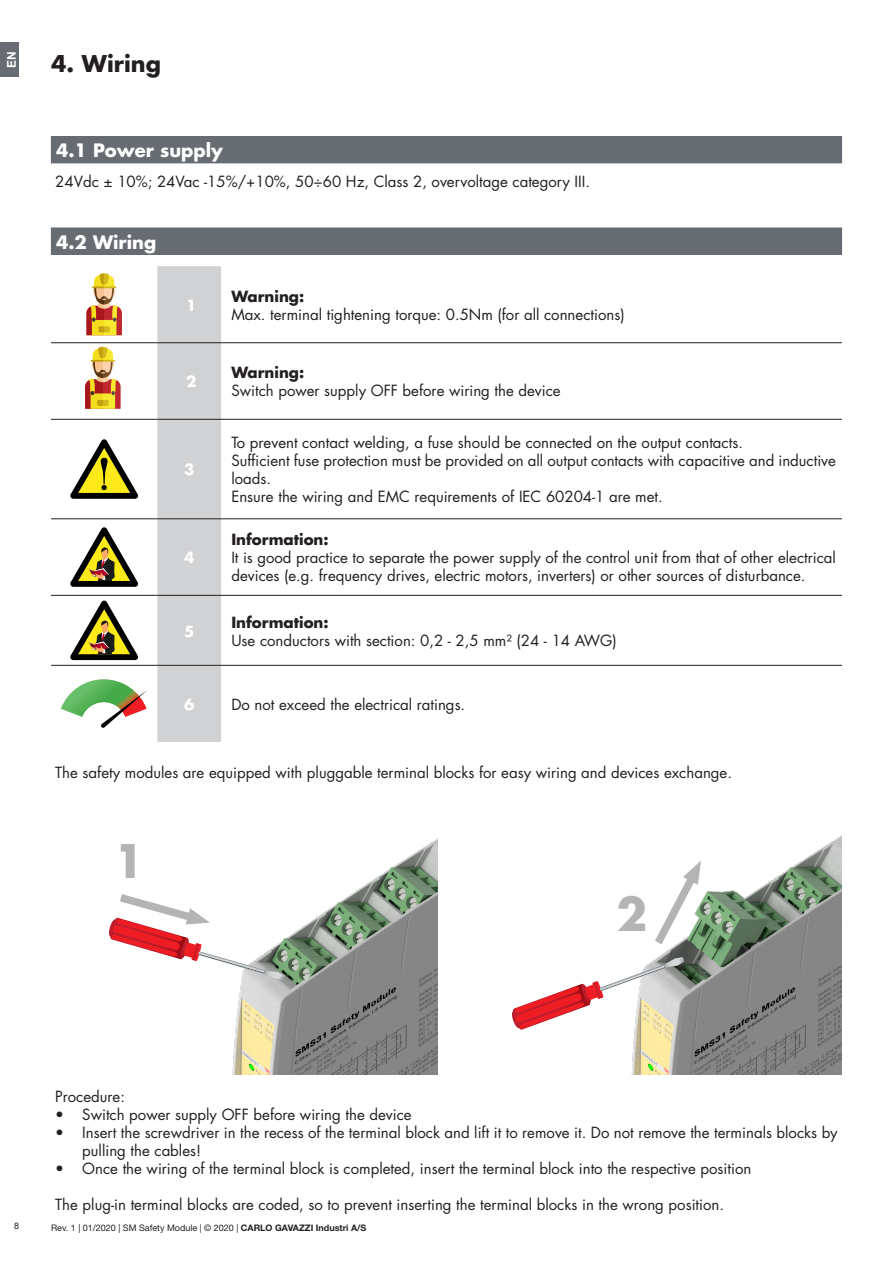
<style>
.page{position:relative;width:893px;height:1263px;background:#fff}
.page>*{position:absolute;margin:0;border:0;box-sizing:border-box;transform-origin:0 0}
.t1{font:700 45px "Futura Std";color:#b4b4b4}
.t2{font:700 22.5px "Futura Std";color:#231f20}
.t3{font:700 18px "Futura Std";color:#fff}
.t4{font:15px/18px "Futura Std";color:#231f20}
.t5{font:700 15px "Futura Std";color:#231f20}
.t6{font:700 15px "Futura Std";color:#fff}
.t7{font:700 12px "Arial";color:#fff}
.t8{font:9px "Helvetica Neue LT Std";color:#231f20}
.t9{font:9px "Arial";color:#231f20}
.s1{font-weight:700}
</style>
<div class="page">
<div style="left:0;top:43px;width:19px;height:34px;background:#676c72"></div>
<div style="left:51px;top:137px;width:791px;height:26px;background:#676c72"></div>
<div style="left:51px;top:136px;width:791px;height:27px;border:1px solid #676c72"></div>
<div style="left:51px;top:228px;width:791px;height:26px;background:#676c72"></div>
<div style="left:51px;top:228px;width:791px;height:27px;border:1px solid #676c72"></div>
<div style="left:157px;top:266px;width:64px;height:476px;background:#d1d2d4"></div>
<hr style="left:51px;top:342px;width:106px;height:1px;background:#231f20">
<hr style="left:157px;top:342px;width:64px;height:1px;background:#231f20">
<hr style="left:221px;top:342px;width:621px;height:1px;background:#231f20">
<hr style="left:51px;top:419px;width:106px;height:1px;background:#231f20">
<hr style="left:157px;top:419px;width:64px;height:1px;background:#231f20">
<hr style="left:221px;top:419px;width:621px;height:1px;background:#231f20">
<hr style="left:51px;top:518px;width:106px;height:1px;background:#231f20">
<hr style="left:157px;top:518px;width:64px;height:1px;background:#231f20">
<hr style="left:221px;top:518px;width:621px;height:1px;background:#231f20">
<hr style="left:51px;top:595px;width:106px;height:1px;background:#231f20">
<hr style="left:157px;top:595px;width:64px;height:1px;background:#231f20">
<hr style="left:221px;top:595px;width:621px;height:1px;background:#231f20">
<hr style="left:51px;top:665px;width:106px;height:1px;background:#231f20">
<hr style="left:157px;top:665px;width:64px;height:1px;background:#231f20">
<hr style="left:221px;top:665px;width:621px;height:1px;background:#231f20">
<svg style="left:86px;top:273px;width:36px;height:62px"></svg>
<svg style="left:85px;top:347px;width:36px;height:62px"></svg>
<svg style="left:70px;top:439px;width:68px;height:60px"></svg>
<svg style="left:70px;top:527px;width:68px;height:60px"></svg>
<svg style="left:70px;top:601px;width:68px;height:59px"></svg>
<svg style="left:61px;top:679px;width:86px;height:49px"></svg>
<img style="left:232px;top:839px;width:205px;height:235px">
<img style="left:631px;top:835px;width:211px;height:239px">
<svg style="left:109px;top:888px;width:175px;height:92px"></svg>
<svg style="left:511px;top:860px;width:194px;height:170px"></svg>
<p class="t7" style="left:3px;top:68px;width:19px;rotate:-90deg">EN</p>
<p class="t2" style="left:51px;top:49px;width:111px">4. Wiring</p>
<p class="t3" style="left:56px;top:138px;width:168px">4.1 Power supply</p>
<p class="t4" style="left:55px;top:173px;width:536px">24Vdc ± 10%; 24Vac -15%/+10%, 50÷60 Hz, Class 2, overvoltage category III.</p>
<p class="t3" style="left:56px;top:230px;width:102px">4.2 Wiring</p>
<p class="t6" style="left:186px;top:295px;width:12px">1</p>
<p class="t5" style="left:231px;top:286px;width:74px">Warning:</p>
<p class="t4" style="left:231px;top:305px;width:395px">Max. terminal tightening torque: 0.5Nm (for all connections)</p>
<p class="t6" style="left:186px;top:372px;width:12px">2</p>
<p class="t5" style="left:231px;top:363px;width:74px">Warning:</p>
<p class="t4" style="left:231px;top:382px;width:331px">Switch power supply OFF before wiring the device</p>
<p class="t6" style="left:184px;top:460px;width:12px">3</p>
<p class="t6" style="left:184px;top:548px;width:12px">4</p>
<p class="t6" style="left:184px;top:621px;width:12px">5</p>
<p class="t4" style="left:231px;top:434px;width:513px">To prevent contact welding, a fuse should be connected on the output contacts.</p>
<p class="t4" style="left:231px;top:452px;width:606px">Sufficient fuse protection must be provided on all output contacts with capacitive and inductive loads.</p>
<p class="t4" style="left:231px;top:488px;width:433px">Ensure the wiring and EMC requirements of IEC 60204-1 are met.</p>
<p class="t5" style="left:231px;top:530px;width:99px">Information:</p>
<p class="t4" style="left:231px;top:549px;width:606px">It is good practice to separate the power supply of the control unit from that of other electrical devices (e.g. frequency drives, electric motors, inverters) or other sources of disturbance.</p>
<p class="t5" style="left:231px;top:612px;width:99px">Information:</p>
<p class="t4" style="left:231px;top:631px;width:387px">Use conductors with section: 0,2 - 2,5 mm² (24 - 14 AWG)</p>
<p class="t6" style="left:184px;top:694px;width:12px">6</p>
<p class="t4" style="left:231px;top:695px;width:235px">Do not exceed the electrical ratings.</p>
<p class="t4" style="left:55px;top:763px;width:678px">The safety modules are equipped with pluggable terminal blocks for easy wiring and devices exchange.</p>
<p class="t1" style="left:114px;top:831px;width:32px">1</p>
<p class="t1" style="left:617px;top:884px;width:32px">2</p>
<p class="t4" style="left:55px;top:1087px;width:71px">Procedure:</p>
<p class="t4" style="left:55px;top:1105px;width:358px">• Switch power supply OFF before wiring the device</p>
<p class="t4" style="left:82px;top:1123px;width:757px;text-indent:-27px">• Insert the screwdriver in the recess of the terminal block and lift it to remove it. Do not remove the terminals blocks by pulling the cables!</p>
<p class="t4" style="left:55px;top:1159px;width:698px">• Once the wiring of the terminal block is completed, insert the terminal block into the respective position</p>
<p class="t4" style="left:55px;top:1195px;width:670px">The plug-in terminal blocks are coded, so to prevent inserting the terminal blocks in the wrong position.</p>
<p class="t9" style="left:14px;top:1220px;width:7px">8</p>
<p class="t8" style="left:51px;top:1223px;width:317px">Rev. 1 | 01/2020 | SM Safety Module | © 2020 | <span class="s1">CARLO GAVAZZI Industri A/S</span></p>
</div>
